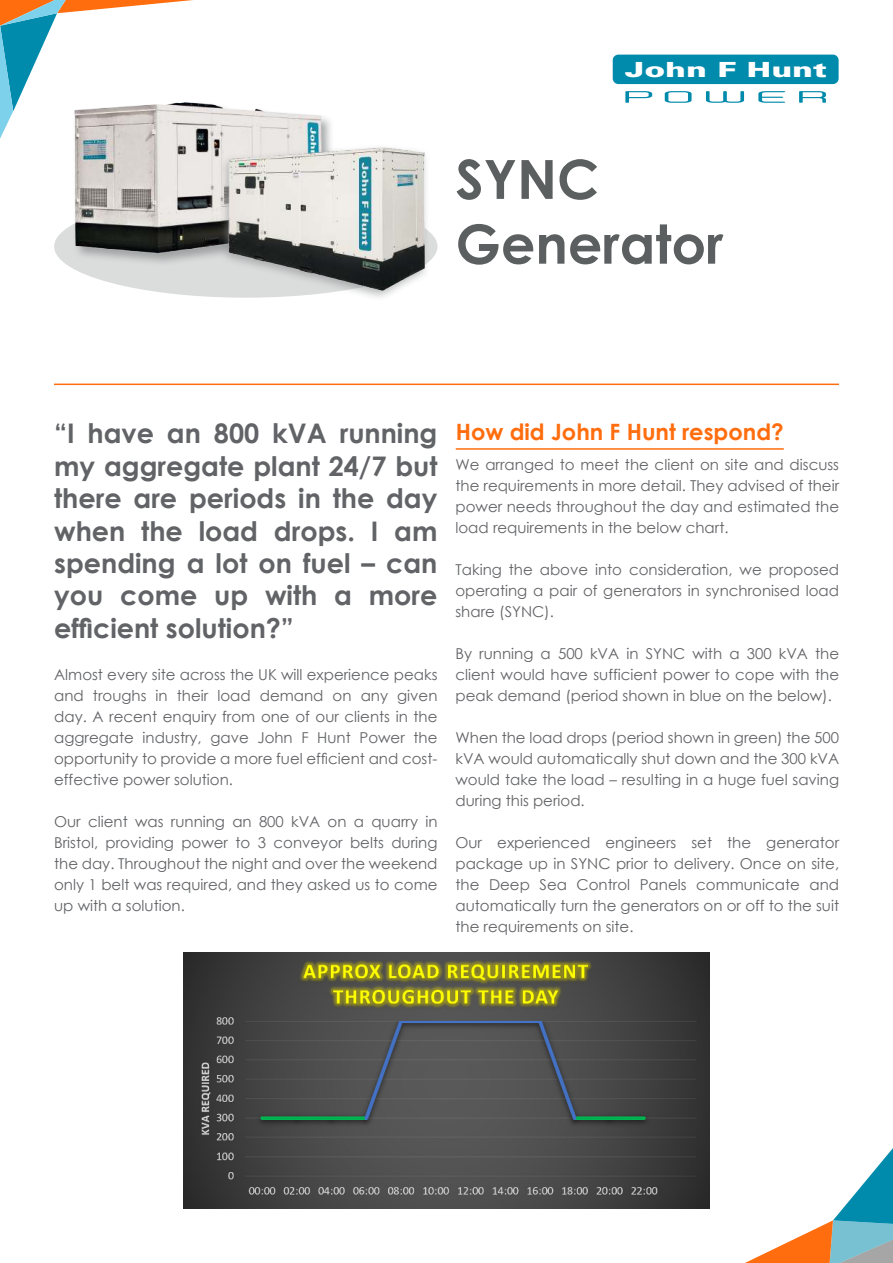
<style>
.page{position:relative;width:893px;height:1263px;background:#fff}
.page>*{position:absolute;margin:0;border:0;box-sizing:border-box;transform-origin:0 0}
.t1{font:700 54px/64.8px "Century Gothic";color:#5c5f60}
.t2{font:700 27px/32.4px "Century Gothic";color:#626366;text-align:justify}
.t3{font:700 22.5px "Century Gothic";color:#ff6d0e}
.t4{font:900 20.85px "Univers";color:#fff;scale:1.5 1}
.t5{font:16.65px "Zolano Sans BTN";letter-spacing:.18em;color:#008aab;scale:3.11 1}
.t6{font:15px/21px "Century Gothic";color:#626366;text-align:justify}
</style>
<div class="page">
<svg style="left:0;top:0;width:193px;height:139px"></svg>
<svg style="left:709px;top:1094px;width:184px;height:169px"></svg>
<div style="left:54px;top:195px;width:383px;height:103px;background:#dbdcdc;border-radius:50%"></div>
<div style="left:613px;top:55px;width:226px;height:29px;background:#008aab;border-radius:6px"></div>
<hr style="left:456px;top:448px;width:328px;height:2px;background:#ff6d0e">
<img style="left:184px;top:952px;width:525px;height:257px">
<div style="left:73px;top:101px;width:263px;height:165px;background:#8a8d8e;opacity:.75"></div>
<img style="left:70px;top:94px;width:256px;height:166px">
<div style="left:220px;top:144px;width:211px;height:158px;background:#8a8d8e;opacity:.6"></div>
<img style="left:224px;top:144px;width:204px;height:147px">
<hr style="left:54px;top:384px;width:785px;height:1px;background:#ff6d0e">
<h3 class="t4" style="left:625px;top:57px;width:136px">John F Hunt</h3>
<p class="t5" style="left:622px;top:87px;width:68px">POWER</p>
<h1 class="t1" style="left:455px;top:152px;width:269px">SYNC<br>Generator</h1>
<h2 class="t2" style="left:54px;top:420px;width:385px">“I have an 800 kVA running my aggregate plant 24/7 but there are periods in the day when the load drops. I am spending a lot on fuel – can you come up with a more efficient solution?”</h2>
<p class="t6" style="left:54px;top:665px;width:385px">Almost every site across the UK will experience peaks and troughs in their load demand on any given day. A recent enquiry from one of our clients in the aggregate industry, gave John F Hunt Power the opportunity to provide a more fuel efficient and cost&shy;effective power solution.</p>
<p class="t6" style="left:54px;top:812px;width:385px">Our client was running an 800 kVA on a quarry in Bristol, providing power to 3 conveyor belts during the day. Throughout the night and over the weekend only 1 belt was required, and they asked us to come up with a solution.</p>
<h3 class="t3" style="left:456px;top:415px;width:330px">How did John F Hunt respond?</h3>
<p class="t6" style="left:455px;top:455px;width:385px">We arranged to meet the client on site and discuss the requirements in more detail. They advised of their power needs throughout the day and estimated the load requirements in the below chart.</p>
<p class="t6" style="left:455px;top:560px;width:385px">Taking the above into consideration, we proposed operating a pair of generators in synchronised load share (SYNC).</p>
<p class="t6" style="left:455px;top:644px;width:385px">By running a 500 kVA in SYNC with a 300 kVA the client would have sufficient power to cope with the peak demand (period shown in blue on the below).</p>
<p class="t6" style="left:455px;top:728px;width:385px">When the load drops (period shown in green) the 500 kVA would automatically shut down and the 300 kVA would take the load – resulting in a huge fuel saving during this period.</p>
<p class="t6" style="left:455px;top:833px;width:385px">Our experienced engineers set the generator package up in SYNC prior to delivery. Once on site, the Deep Sea Control Panels communicate and automatically turn the generators on or off to the suit the requirements on site.</p>
</div>
